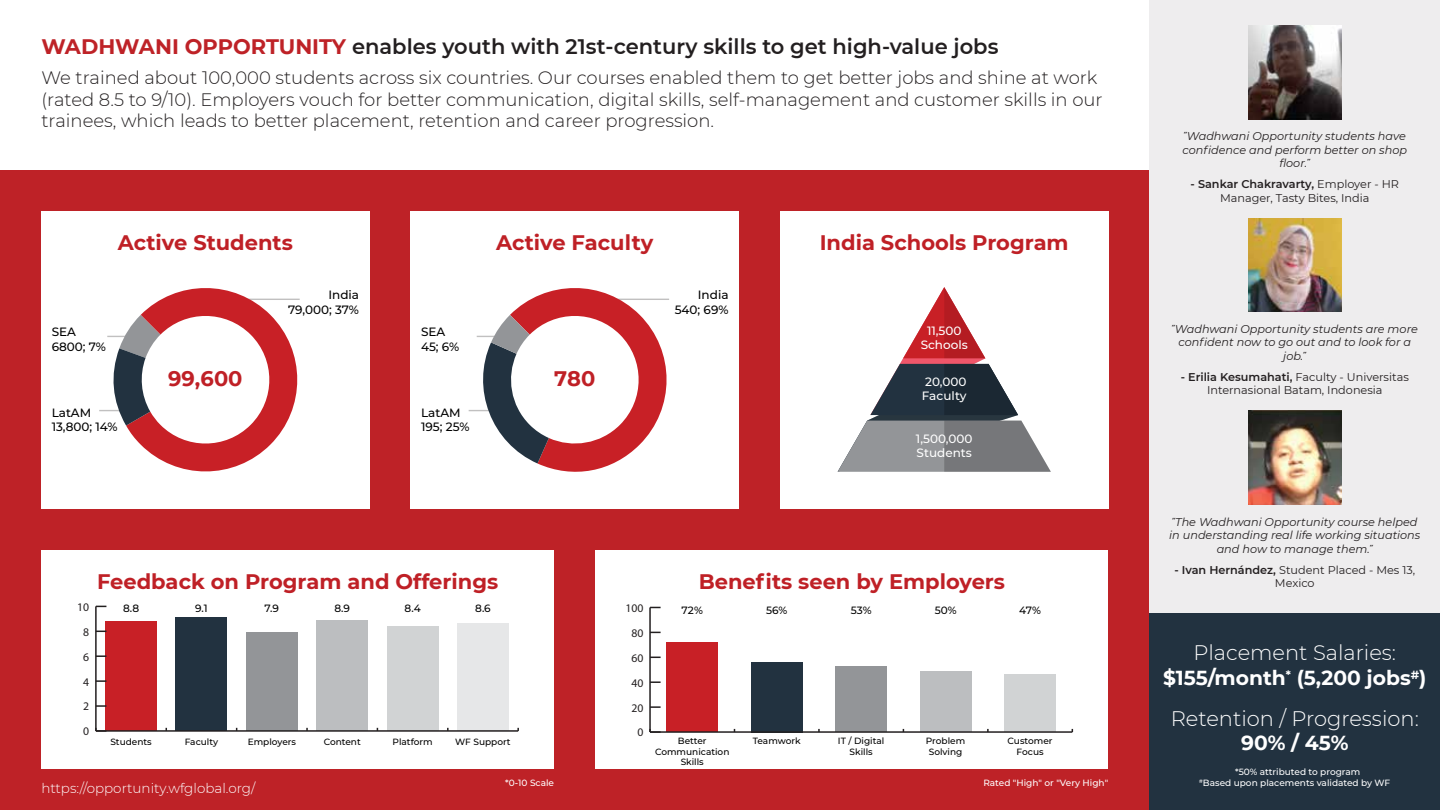
<style>
.page{position:relative;width:1440px;height:810px;background:#fff}
.page>*{position:absolute;margin:0;border:0;box-sizing:border-box;transform-origin:0 0}
.t1{font:700 21px "Montserrat";color:#bf2026}
.t2{font:600 21px "Montserrat";color:#231f20}
.t3{font:300 21px "Montserrat";color:#fff}
.t4{font:700 20.25px "Montserrat";color:#fff}
.t5{font:300 18px/21.6px "Montserrat";color:#231f20}
.t6{font:300 13.5px "Montserrat";color:#fff}
.t7{font:500 12px/14.4px "Montserrat";color:#010101}
.t8{font:500 12px/14.4px "Montserrat";color:#fff}
.t9{font:11.7px "Myriad Pro";color:#231f20}
.t10{font:italic 11.25px/13.5px "Montserrat";color:#231f20;text-align:center}
.t11{font:11.25px/13.5px "Montserrat";color:#231f20;text-align:center}
.t12{font:500 10.5px "Montserrat";color:#010101}
.t13{font:500 9px/10.8px "Montserrat";color:#010101;text-align:center}
.t14{font:500 9px/10.8px "Montserrat";color:#fff}
.s1{font-weight:700;color:#be2227}
.s2{font-family:"Arial Narrow";font-style:normal}
.s3{font-weight:600}
</style>
<div class="page">
<div style="left:0;top:170px;width:1440px;height:640px;background:#be2227"></div>
<div style="left:1149px;top:0;width:291px;height:614px;background:#eeedee"></div>
<img style="left:1248px;top:26px;width:93px;height:93px">
<img style="left:1248px;top:218px;width:93px;height:94px">
<img style="left:1248px;top:411px;width:93px;height:94px">
<div style="left:41px;top:550px;width:513px;height:219px;background:#fff"></div>
<div style="left:41px;top:211px;width:328px;height:298px;background:#fff"></div>
<svg style="left:99px;top:288px;width:201px;height:184px"></svg>
<div style="left:411px;top:211px;width:328px;height:298px;background:#fff"></div>
<div style="left:780px;top:211px;width:328px;height:298px;background:#fff"></div>
<svg style="left:469px;top:288px;width:200px;height:184px"></svg>
<div style="left:105px;top:621px;width:52px;height:110px;background:#c82026"></div>
<div style="left:176px;top:618px;width:51px;height:113px;background:#223240"></div>
<div style="left:246px;top:633px;width:51px;height:98px;background:#939598"></div>
<div style="left:316px;top:620px;width:52px;height:111px;background:#bcbec0"></div>
<div style="left:387px;top:626px;width:51px;height:105px;background:#d1d3d4"></div>
<div style="left:457px;top:624px;width:52px;height:107px;background:#e6e7e8"></div>
<hr style="left:96px;top:730px;width:422px;height:2px;background:#231f20">
<hr style="left:95px;top:606px;width:2px;height:125px;background:#231f20">
<svg style="left:95px;top:728px;width:11px;height:4px"></svg>
<svg style="left:96px;top:705px;width:10px;height:2px"></svg>
<svg style="left:96px;top:680px;width:10px;height:2px"></svg>
<svg style="left:96px;top:655px;width:10px;height:2px"></svg>
<div style="left:595px;top:550px;width:513px;height:219px;background:#fff"></div>
<div style="left:1149px;top:614px;width:291px;height:196px;background:#223240"></div>
<svg style="left:837px;top:287px;width:214px;height:185px"></svg>
<div style="left:666px;top:642px;width:52px;height:90px;background:#c82026"></div>
<div style="left:751px;top:662px;width:51px;height:70px;background:#223240"></div>
<div style="left:835px;top:667px;width:52px;height:65px;background:#939598"></div>
<div style="left:920px;top:671px;width:51px;height:61px;background:#bcbec0"></div>
<div style="left:1004px;top:674px;width:52px;height:58px;background:#d1d3d4"></div>
<hr style="left:650px;top:731px;width:422px;height:2px;background:#231f20">
<hr style="left:649px;top:607px;width:2px;height:125px;background:#231f20">
<svg style="left:649px;top:729px;width:11px;height:4px"></svg>
<svg style="left:650px;top:706px;width:10px;height:2px"></svg>
<svg style="left:650px;top:681px;width:10px;height:2px"></svg>
<p class="t2" style="left:41px;top:32px;width:958px"><span class="s1">WADHWANI OPPORTUNITY</span> enables youth with 21st-century skills to get high-value jobs</p>
<p class="t5" style="left:41px;top:66px;width:1063px">We trained about 100,000 students across six countries. Our courses enabled them to get better jobs and shine at work (rated 8.5 to 9/10). Employers vouch for better communication, digital skills, self-management and customer skills in our trainees, which leads to better placement, retention and career progression.</p>
<p class="t1" style="left:118px;top:227px;width:176px">Active Students</p>
<p class="t1" style="left:496px;top:227px;width:159px">Active Faculty</p>
<p class="t1" style="left:819px;top:227px;width:250px">India Schools Program</p>
<p class="t7" style="left:52px;top:324px;width:56px">SEA<br>6800; 7%</p>
<p class="t7" style="left:52px;top:405px;width:68px">LatAM<br>13,800; 14%</p>
<p class="t1" style="left:168px;top:363px;width:76px">99,600</p>
<p class="t7" style="left:288px;top:287px;width:73px;text-align:right">India<br>79,000; 37%</p>
<p class="t7" style="left:421px;top:324px;width:40px">SEA<br>45; 6%</p>
<p class="t7" style="left:421px;top:405px;width:50px">LatAM<br>195; 25%</p>
<p class="t1" style="left:554px;top:363px;width:43px">780</p>
<p class="t7" style="left:675px;top:287px;width:55px;text-align:right">India<br>540; 69%</p>
<p class="t8" style="left:921px;top:323px;width:49px;text-align:center">11,500<br>Schools</p>
<p class="t8" style="left:922px;top:374px;width:46px">20,000<br>Faculty</p>
<p class="t8" style="left:916px;top:431px;width:58px">1,500,000<br>Students</p>
<p class="t1" style="left:97px;top:566px;width:403px">Feedback on Program and Offerings</p>
<p class="t1" style="left:699px;top:566px;width:308px">Benefits seen by Employers</p>
<p class="t9" style="left:77px;top:600px;width:13px">10</p>
<p class="t12" style="left:123px;top:601px;width:18px">8.8</p>
<p class="t12" style="left:195px;top:601px;width:14px">9.1</p>
<p class="t12" style="left:264px;top:601px;width:16px">7.9</p>
<p class="t12" style="left:334px;top:601px;width:17px">8.9</p>
<p class="t12" style="left:404px;top:601px;width:18px">8.4</p>
<p class="t12" style="left:475px;top:601px;width:17px">8.6</p>
<p class="t9" style="left:625px;top:601px;width:19px">100</p>
<p class="t12" style="left:681px;top:603px;width:23px">72%</p>
<p class="t12" style="left:766px;top:603px;width:23px">56%</p>
<p class="t12" style="left:851px;top:603px;width:22px">53%</p>
<p class="t12" style="left:934px;top:603px;width:23px">50%</p>
<p class="t12" style="left:1019px;top:603px;width:23px">47%</p>
<p class="t9" style="left:83px;top:625px;width:7px">8</p>
<p class="t9" style="left:631px;top:626px;width:13px">80</p>
<p class="t9" style="left:83px;top:649px;width:7px">6</p>
<p class="t9" style="left:631px;top:651px;width:13px">60</p>
<p class="t9" style="left:83px;top:674px;width:7px">4</p>
<p class="t9" style="left:631px;top:675px;width:13px">40</p>
<p class="t9" style="left:83px;top:699px;width:7px">2</p>
<p class="t9" style="left:631px;top:700px;width:13px">20</p>
<p class="t9" style="left:83px;top:724px;width:7px">0</p>
<p class="t13" style="left:110px;top:736px;width:43px">Students</p>
<p class="t13" style="left:185px;top:736px;width:35px">Faculty</p>
<p class="t13" style="left:248px;top:736px;width:50px">Employers</p>
<p class="t13" style="left:324px;top:736px;width:39px">Content</p>
<p class="t13" style="left:392px;top:736px;width:42px">Platform</p>
<p class="t13" style="left:455px;top:736px;width:57px">WF Support</p>
<p class="t9" style="left:637px;top:725px;width:7px">0</p>
<p class="t13" style="left:655px;top:735px;width:76px">Better<br>Communication<br>Skills</p>
<p class="t13" style="left:753px;top:735px;width:49px">Teamwork</p>
<p class="t13" style="left:838px;top:735px;width:48px">IT / Digital<br>Skills</p>
<p class="t13" style="left:926px;top:735px;width:41px">Problem<br>Solving</p>
<p class="t13" style="left:1007px;top:735px;width:46px">Customer<br>Focus</p>
<p class="t6" style="left:41px;top:780px;width:216px">https://opportunity.wfglobal.org/</p>
<p class="t14" style="left:505px;top:777px;width:50px">*0-10 Scale</p>
<p class="t14" style="left:983px;top:777px;width:126px">Rated "High" or "Very High"</p>
<p class="t10" style="left:1182px;top:129px;width:226px"><span class="s2">˝</span>Wadhwani Opportunity students have confidence and perform better on shop floor.<span class="s2">˝</span></p>
<p class="t11" style="left:1190px;top:177px;width:210px"><span class="s3">- Sankar Chakravarty,</span> Employer - HR<br>Manager, Tasty Bites, India</p>
<p class="t10" style="left:1172px;top:322px;width:247px"><span class="s2">˝</span>Wadhwani Opportunity students are more confident now to go out and to look for a job.<span class="s2">˝</span></p>
<p class="t11" style="left:1180px;top:370px;width:230px"><span class="s3">- Erilia Kesumahati,</span> Faculty - Universitas<br>Internasional Batam, Indonesia</p>
<p class="t10" style="left:1169px;top:514px;width:253px"><span class="s2">˝</span>The Wadhwani Opportunity course helped in understanding real life working situations and how to manage them.<span class="s2">˝</span></p>
<p class="t11" style="left:1174px;top:563px;width:242px"><span class="s3">- Ivan Hernández,</span> Student Placed - Mes 13,<br>Mexico</p>
<p class="t3" style="left:1193px;top:638px;width:204px">Placement Salaries:</p>
<p class="t4" style="left:1163px;top:664px;width:265px">$155/month<sup>*</sup> (5,200 jobs<sup>#</sup>)</p>
<p class="t3" style="left:1171px;top:704px;width:250px">Retention / Progression:</p>
<p class="t4" style="left:1241px;top:728px;width:109px">90% / 45%</p>
<p class="t14" style="left:1199px;top:766px;width:193px;text-indent:36px">*50% attributed to program <sup>#</sup>Based upon placements validated by WF</p>
</div>
